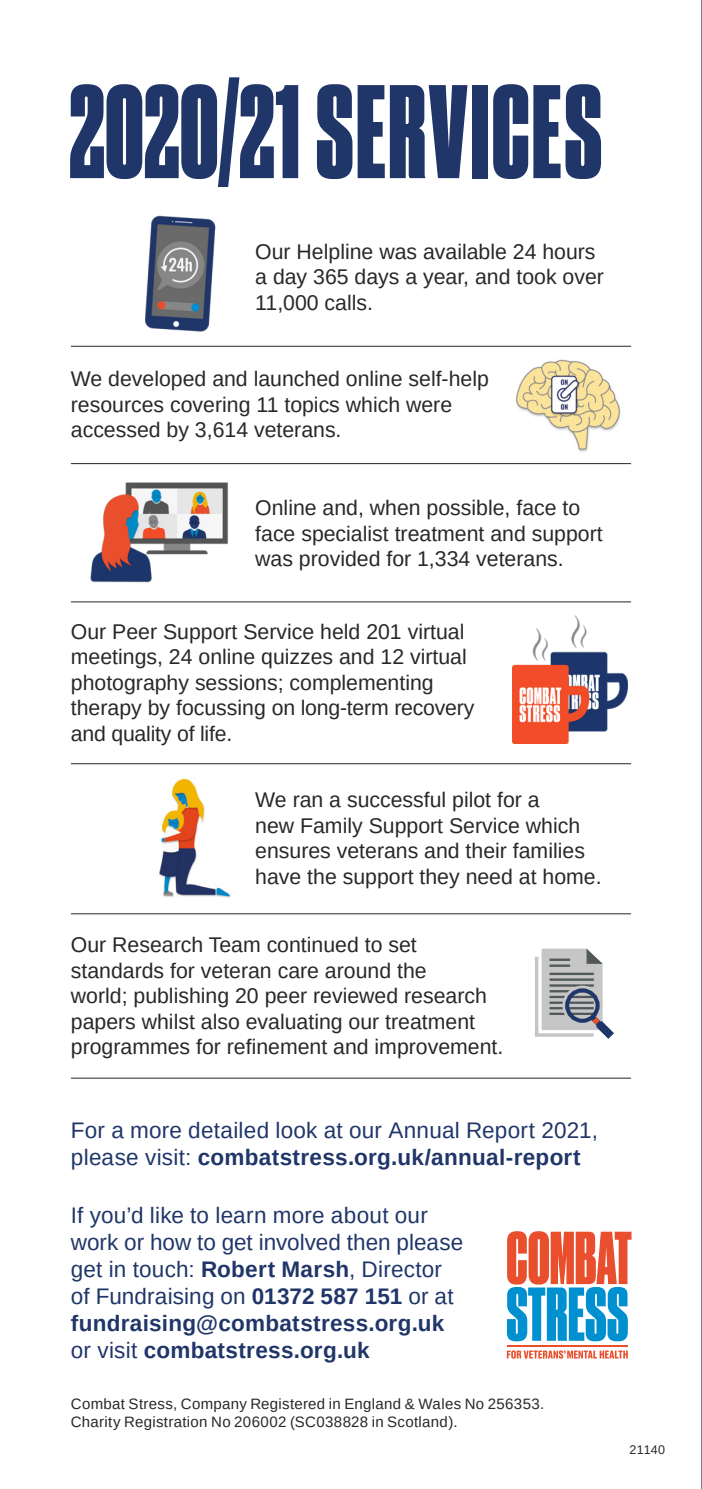
<style>
.page{position:relative;width:702px;height:1489px;background:#fff}
.page>*{position:absolute;margin:0;border:0;box-sizing:border-box;transform-origin:0 0}
.t1{font:125px "Druk Condensed Super";letter-spacing:.025em;color:#203669}
.t2{font:22.5px/27px "Arimo";letter-spacing:.01em;color:#203669}
.t3{font:21.25px/25.5px "Arimo";color:#282827}
.t4{font:15px/18px "Arimo";letter-spacing:.02em;color:#282827}
.t5{font:12.5px "Arimo";letter-spacing:.01em;color:#282827}
.s1{font-weight:700}
</style>
<div class="page">
<img style="left:145px;top:215px;width:71px;height:116px">
<img style="left:516px;top:359px;width:105px;height:93px">
<img style="left:159px;top:778px;width:71px;height:120px">
<svg style="left:507px;top:1231px;width:124px;height:110px"></svg>
<svg style="left:507px;top:1350px;width:120px;height:8px"></svg>
<hr style="left:507px;top:1344px;width:120px;height:2px;background:#e94f2d">
<hr style="left:71px;top:1077px;width:560px;height:1px;background:#282827">
<hr style="left:71px;top:346px;width:560px;height:1px;background:#282827">
<hr style="left:71px;top:463px;width:560px;height:1px;background:#282827">
<hr style="left:71px;top:601px;width:560px;height:1px;background:#282827">
<hr style="left:71px;top:913px;width:560px;height:1px;background:#282827">
<hr style="left:71px;top:763px;width:560px;height:1px;background:#282827">
<img style="left:512px;top:615px;width:115px;height:128px">
<img style="left:90px;top:482px;width:139px;height:101px">
<svg style="left:535px;top:948px;width:79px;height:91px"></svg>
<hr style="left:701px;top:0;width:1px;height:1488px;background:#000">
<h1 class="t1" style="left:69px;top:55px;width:534px">2020/21 SERVICES</h1>
<p class="t3" style="left:255px;top:239px;width:350px">Our Helpline was available 24 hours a day 365 days a year, and took over<br>11,000 calls.</p>
<p class="t3" style="left:71px;top:366px;width:419px">We developed and launched online self-help resources covering 11 topics which were accessed by 3,614 veterans.</p>
<p class="t3" style="left:255px;top:495px;width:349px">Online and, when possible, face to face specialist treatment and support was provided for 1,334 veterans.</p>
<p class="t3" style="left:71px;top:619px;width:405px">Our Peer Support Service held 201 virtual meetings, 24 online quizzes and 12 virtual photography sessions; complementing therapy by focussing on long-term recovery and quality of life.</p>
<p class="t3" style="left:255px;top:787px;width:348px">We ran a successful pilot for a<br>new Family Support Service which ensures veterans and their families have the support they need at home.</p>
<p class="t3" style="left:71px;top:932px;width:434px">Our Research Team continued to set standards for veteran care around the<br>world; publishing 20 peer reviewed research papers whilst also evaluating our treatment programmes for refinement and improvement.</p>
<p class="t2" style="left:71px;top:1117px;width:529px">For a more detailed look at our Annual Report 2021, please visit: <span class="s1">combatstress.org.uk/annual-report</span></p>
<p class="t2" style="left:71px;top:1202px;width:394px">If you’d like to learn more about our work or how to get involved then please get in touch: <span class="s1">Robert Marsh</span>, Director of Fundraising on <span class="s1">01372 587 151</span> or at <span class="s1">fundraising@combatstress.org.uk </span>or visit <span class="s1">combatstress.org.uk</span></p>
<p class="t4" style="left:71px;top:1394px;width:475px">Combat Stress, Company Registered in England &amp; Wales No 256353.<br>Charity Registration No 206002 (SC038828 in Scotland).</p>
<p class="t5" style="left:629px;top:1441px;width:37px">21140</p>
</div>
